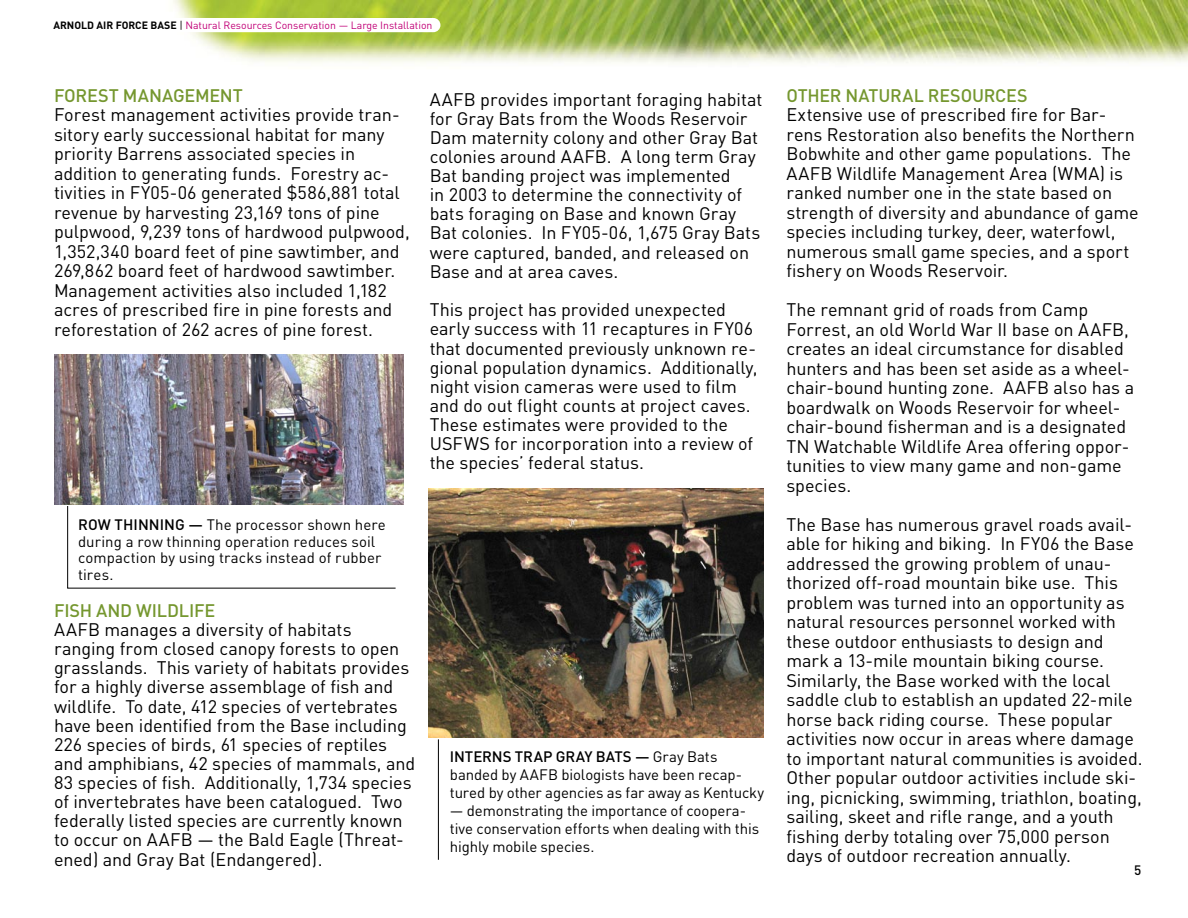
<style>
.page{position:relative;width:1188px;height:918px;background:#fff}
.page>*{position:absolute;margin:0;border:0;box-sizing:border-box;transform-origin:0 0}
.BODY_TEXT_STYLE{font:18px/19.5px "DIN";letter-spacing:-.005em;color:#000}
.BODY_TEXT_STYLE-2{font:500 18px "DIN";letter-spacing:-.01em;color:#75972f}
.photo_caption{font:15px/18px "DIN";color:#000}
.photo_caption-2{font:500 13.5px "DIN";color:#000}
.t1{font:10.5px "DIN";color:#c10077}
.s1{font-weight:700;color:#000}
.s2{color:#000}
.s3{font-weight:500}
</style>
<div class="page">
<img style="left:54px;top:0;width:1134px;height:860px">
<svg style="left:54px;top:18px;width:386px;height:14px"></svg>
<img style="left:54px;top:354px;width:350px;height:150px">
<svg style="left:67px;top:506px;width:329px;height:83px"></svg>
<img style="left:429px;top:489px;width:334px;height:249px">
<hr style="left:438px;top:739px;width:1px;height:121px;background:#000">
<p class="t1" style="left:53px;top:19px;width:381px"><span class="s1">ARNOLD AIR FORCE BASE</span> <span class="s2">|</span> Natural Resources Conservation — Large Installation</p>
<p class="BODY_TEXT_STYLE-2" style="left:54px;top:83px;width:190px">FOREST MANAGEMENT</p>
<p class="BODY_TEXT_STYLE" style="left:54px;top:105px;width:357px">Forest management activities provide tran&shy;sitory early successional habitat for many priority Barrens associated species in addition to generating funds. Forestry ac&shy;tivities in FY05-06 generated $586,881 total revenue by harvesting 23,169 tons of pine pulpwood, 9,239 tons of hardwood pulpwood, 1,352,340 board feet of pine sawtimber, and 269,862 board feet of hardwood sawtimber.<br>Management activities also included 1,182 acres of prescribed fire in pine forests and reforestation of 262 acres of pine forest.</p>
<p class="BODY_TEXT_STYLE" style="left:430px;top:90px;width:334px">AAFB provides important foraging habitat for Gray Bats from the Woods Reservoir Dam maternity colony and other Gray Bat colonies around AAFB. A long term Gray Bat banding project was implemented<br>in 2003 to determine the connectivity of bats foraging on Base and known Gray Bat colonies. In FY05-06, 1,675 Gray Bats were captured, banded, and released on Base and at area caves.</p>
<p class="BODY_TEXT_STYLE" style="left:430px;top:300px;width:329px">This project has provided unexpected early success with 11 recaptures in FY06 that documented previously unknown re&shy;gional population dynamics. Additionally, night vision cameras were used to film and do out flight counts at project caves.<br>These estimates were provided to the</p>
<p class="BODY_TEXT_STYLE" style="left:430px;top:434px;width:325px">USFWS for incorporation into a review of the species’ federal status.</p>
<p class="photo_caption" style="left:78px;top:517px;width:309px;line-height:16.5px"><span class="s3">ROW THINNING —</span> The processor shown here during a row thinning operation reduces soil compaction by using tracks instead of rubber tires.</p>
<p class="BODY_TEXT_STYLE-2" style="left:54px;top:598px;width:163px">FISH AND WILDLIFE</p>
<p class="BODY_TEXT_STYLE" style="left:54px;top:620px;width:299px">AAFB manages a diversity of habitats</p>
<p class="BODY_TEXT_STYLE" style="left:54px;top:639px;width:363px">ranging from closed canopy forests to open grasslands. This variety of habitats provides for a highly diverse assemblage of fish and wildlife. To date, 412 species of vertebrates have been identified from the Base including 226 species of birds, 61 species of reptiles and amphibians, 42 species of mammals, and 83 species of fish. Additionally, 1,734 species of invertebrates have been catalogued. Two federally listed species are currently known to occur on AAFB — the Bald Eagle (Threat&shy;ened) and Gray Bat (Endangered).</p>
<p class="photo_caption" style="left:450px;top:748px;width:316px"><span class="s3">INTERNS TRAP GRAY BATS —</span> Gray Bats banded by AAFB biologists have been recap&shy;tured by other agencies as far away as Kentucky</p>
<p class="photo_caption" style="left:450px;top:802px;width:311px">— demonstrating the importance of coopera&shy;tive conservation efforts when dealing with this highly mobile species.</p>
<p class="BODY_TEXT_STYLE-2" style="left:786px;top:83px;width:243px">OTHER NATURAL RESOURCES</p>
<p class="BODY_TEXT_STYLE" style="left:786px;top:105px;width:354px">Extensive use of prescribed fire for Bar&shy;rens Restoration also benefits the Northern Bobwhite and other game populations. The AAFB Wildlife Management Area (WMA) is ranked number one in the state based on strength of diversity and abundance of game species including turkey, deer, waterfowl, numerous small game species, and a sport fishery on Woods Reservoir.</p>
<p class="BODY_TEXT_STYLE" style="left:786px;top:300px;width:304px">The remnant grid of roads from Camp</p>
<p class="BODY_TEXT_STYLE" style="left:786px;top:320px;width:349px">Forrest, an old World War II base on AAFB, creates an ideal circumstance for disabled hunters and has been set aside as a wheel&shy;chair-bound hunting zone. AAFB also has a boardwalk on Woods Reservoir for wheel&shy;chair-bound fisherman and is a designated TN Watchable Wildlife Area offering oppor&shy;tunities to view many game and non-game species.</p>
<p class="BODY_TEXT_STYLE" style="left:786px;top:515px;width:349px">The Base has numerous gravel roads avail&shy;able for hiking and biking. In FY06 the Base addressed the growing problem of unau&shy;thorized off-road mountain bike use. This problem was turned into an opportunity as natural resources personnel worked with these outdoor enthusiasts to design and</p>
<p class="BODY_TEXT_STYLE" style="left:786px;top:651px;width:358px">mark a 13-mile mountain biking course.<br>Similarly, the Base worked with the local saddle club to establish an updated 22-mile horse back riding course. These popular activities now occur in areas where damage to important natural communities is avoided.<br>Other popular outdoor activities include ski&shy;ing, picnicking, swimming, triathlon, boating, sailing, skeet and rifle range, and a youth fishing derby totaling over 75,000 person days of outdoor recreation annually.</p>
<p class="photo_caption-2" style="left:1134px;top:861px;width:9px">5</p>
</div>
